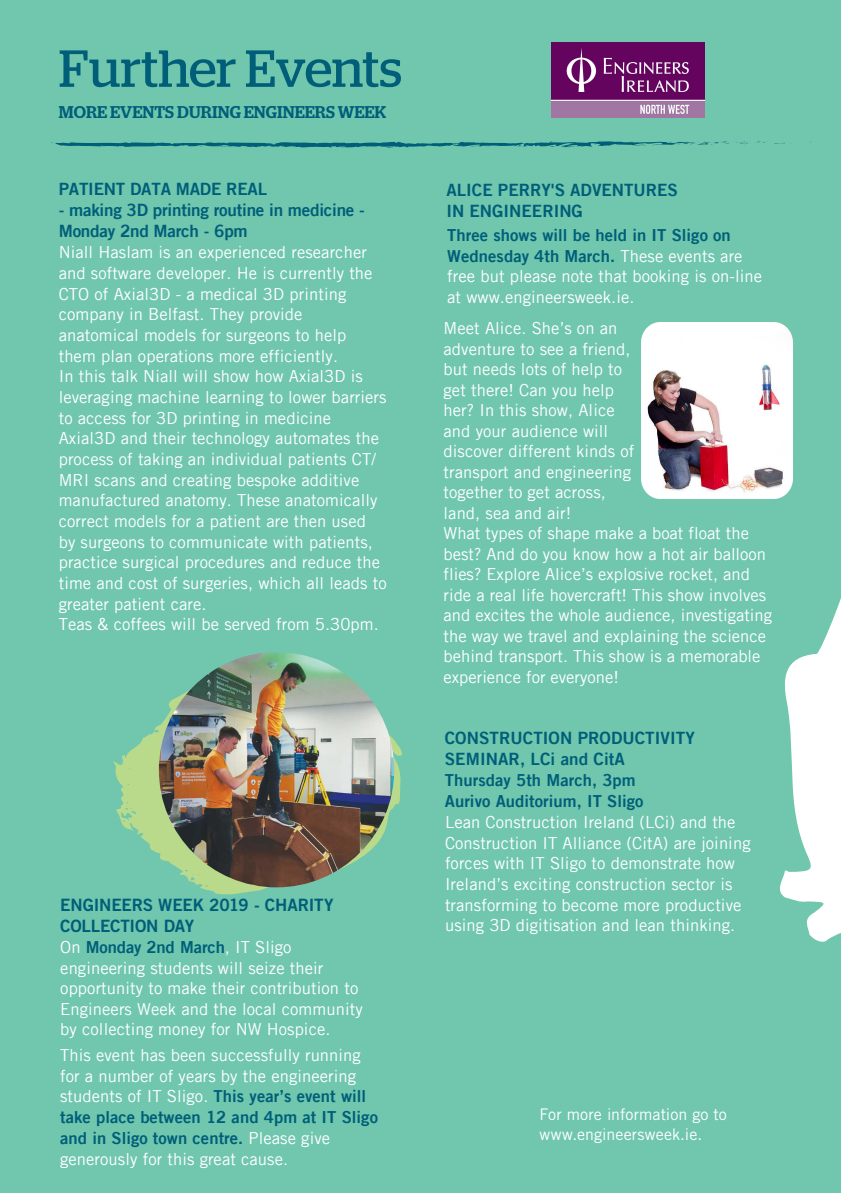
<style>
.page{position:relative;width:841px;height:1193px;background:#fff}
.page>*{position:absolute;margin:0;border:0;box-sizing:border-box;transform-origin:0 0}
.t1{font:52px "Stag";color:#005e79}
.t2{font:17px/21.2px "Trade Gothic LT Bold Two";color:#005e79}
.t3{font:17px/21px "Trade Gothic Bold Two";letter-spacing:-.015em;color:#005e79}
.t4{font:500 17px "Stag";color:#005e79}
.t5{font:16.6px/20.6px "Trade Gothic LT";letter-spacing:.005em;color:#fff}
.t6{font:16.6px/20.8px "Trade Gothic LT Bold Two";letter-spacing:.005em;color:#005e79}
.t7{font:16px/20px "Trade Gothic";letter-spacing:.005em;color:#fff}
.s1{font-family:"Trade Gothic LT";color:#fff}
</style>
<div class="page">
<div style="left:0;top:0;width:840px;height:1192px;background:#70c7ad"></div>
<svg style="left:774px;top:141px;width:66px;height:801px"></svg>
<svg style="left:756px;top:141px;width:35px;height:3px"></svg>
<svg style="left:113px;top:662px;width:289px;height:233px"></svg>
<img style="left:159px;top:652px;width:235px;height:235px;border-radius:118px">
<svg style="left:51px;top:141px;width:697px;height:7px"></svg>
<img style="left:551px;top:43px;width:153px;height:75px">
<img style="left:641px;top:323px;width:150px;height:175px">
<h1 class="t1" style="left:59px;top:38px;width:344px">Further Events</h1>
<p class="t4" style="left:59px;top:102px;width:329px">MORE EVENTS DURING ENGINEERS WEEK</p>
<p class="t2" style="left:59px;top:178px;width:210px">PATIENT DATA MADE REAL</p>
<p class="t2" style="left:59px;top:199px;width:307px">- making 3D printing routine in medicine -<br>Monday 2nd March - 6pm</p>
<p class="t5" style="left:59px;top:242px;width:329px">Niall Haslam is an experienced researcher and software developer. He is currently the CTO of Axial3D - a medical 3D printing company in Belfast. They provide anatomical models for surgeons to help them plan operations more efficiently.<br>In this talk Niall will show how Axial3D is leveraging machine learning to lower barriers to access for 3D printing in medicine Axial3D and their technology automates the process of taking an individual patients CT/ MRI scans and creating bespoke additive manufactured anatomy. These anatomically correct models for a patient are then used by surgeons to communicate with patients, practice surgical procedures and reduce the time and cost of surgeries, which all leads to greater patient care.<br>Teas &amp; coffees will be served from 5.30pm.</p>
<p class="t3" style="left:60px;top:894px;width:275px">ENGINEERS WEEK 2019 - CHARITY<br>COLLECTION DAY</p>
<p class="t6" style="left:60px;top:936px;width:233px"><span class="s1">On</span> Monday 2nd March<span class="s1">, IT Sligo</span></p>
<p class="t5" style="left:60px;top:957px;width:304px">engineering students will seize their opportunity to make their contribution to Engineers Week and the local community by collecting money for NW Hospice.</p>
<p class="t5" style="left:60px;top:1044px;width:302px">This event has been successfully running for a number of years by the engineering</p>
<p class="t6" style="left:60px;top:1085px;width:319px"><span class="s1">students of IT Sligo.</span> This year’s event will take place between 12 and 4pm at IT Sligo and in Sligo town centre. <span class="s1">Please give</span></p>
<p class="t5" style="left:60px;top:1148px;width:229px">generously for this great cause.</p>
<p class="t2" style="left:446px;top:178px;width:233px">ALICE PERRY'S ADVENTURES<br>IN ENGINEERING</p>
<p class="t6" style="left:447px;top:224px;width:297px">Three shows will be held in IT Sligo on<br>Wednesday 4th March. <span class="s1">These events are</span></p>
<p class="t5" style="left:447px;top:266px;width:316px">free but please note that booking is on-line at www.engineersweek.ie.</p>
<p class="t5" style="left:443px;top:318px;width:330px">Meet Alice. She’s on an<br>adventure to see a friend,<br>but needs lots of help to<br>get there! Can you help<br>her? In this show, Alice<br>and your audience will<br>discover different kinds of<br>transport and engineering<br>together to get across,<br>land, sea and air!<br>What types of shape make a boat float the best? And do you know how a hot air balloon flies? Explore Alice’s explosive rocket, and ride a real life hovercraft! This show involves and excites the whole audience, investigating the way we travel and explaining the science behind transport. This show is a memorable experience for everyone!</p>
<p class="t2" style="left:444px;top:727px;width:251px">CONSTRUCTION PRODUCTIVITY<br>SEMINAR, LCi and CitA</p>
<p class="t6" style="left:444px;top:769px;width:200px">Thursday 5th March, 3pm<br>Aurivo Auditorium, IT Sligo</p>
<p class="t5" style="left:445px;top:811px;width:307px">Lean Construction Ireland (LCi) and the Construction IT Alliance (CitA) are joining forces with IT Sligo to demonstrate how Ireland’s exciting construction sector is transforming to become more productive using 3D digitisation and lean thinking.</p>
<p class="t7" style="left:539px;top:1104px;width:189px">For more information go to www.engineersweek.ie.</p>
</div>
